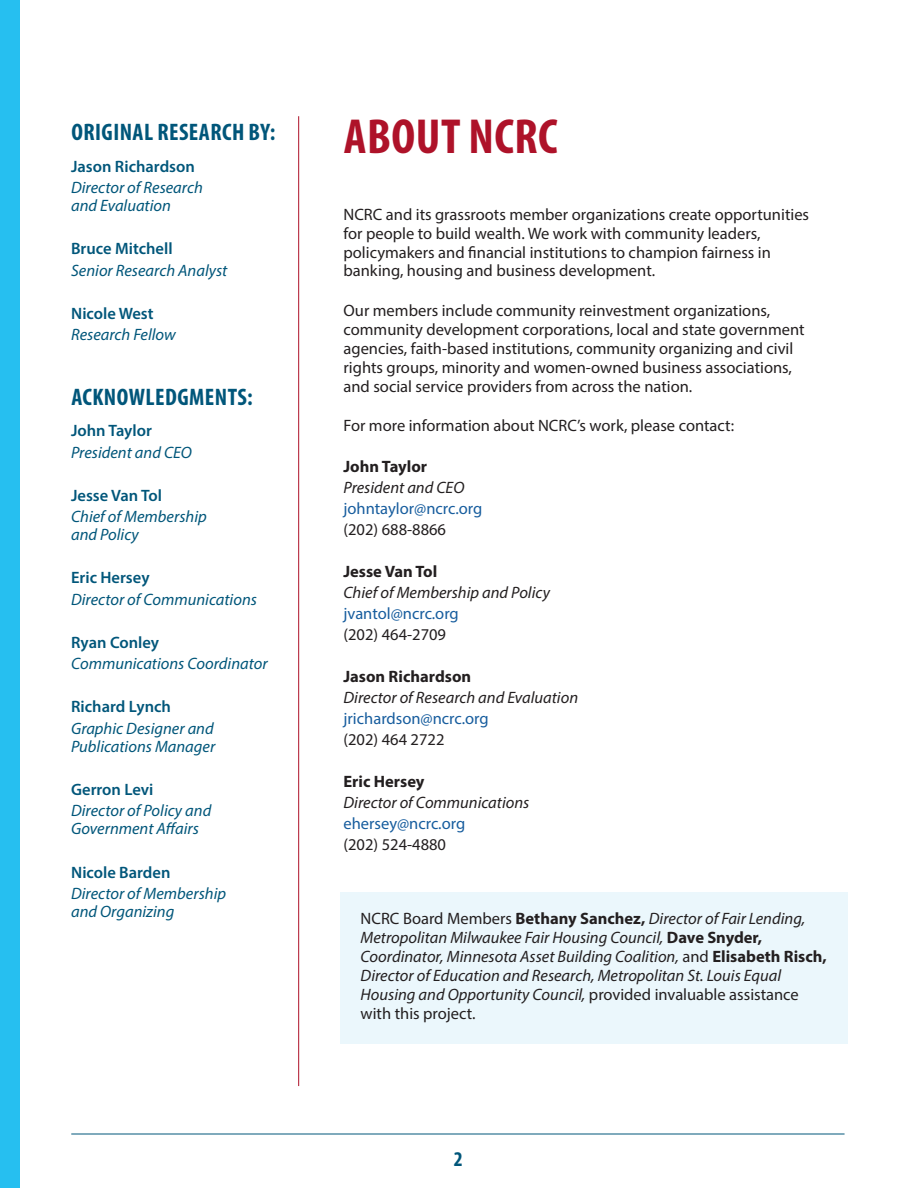
<style>
.page{position:relative;width:918px;height:1188px;background:#fff}
.page>*{position:absolute;margin:0;border:0;box-sizing:border-box;transform-origin:0 0}
.t1{font:700 condensed 49.5px "Myriad Pro";letter-spacing:.01em;color:#ae1229}
.subhead_ital{font:700 condensed 24px "Myriad Pro";letter-spacing:.02em;color:#00567a}
.t2{font:700 condensed 21px "Myriad Pro";color:#00567a}
.NEW_Copy{font:16.5px/19px "Myriad Pro";color:#231f20}
.NEW_Copy-2{font:italic 16.5px/18.9px "Myriad Pro";color:#231f20}
.t3{font:italic 16.5px/18px "Myriad Pro";color:#00567a}
.name_semi{font:600 16.5px "Myriad Pro";color:#00567a}
.t4{font:16.5px "Myriad Pro";color:#175d9e}
.name_semi-2{font:700 16.5px "Myriad Pro";color:#231f20}
.s1{font-style:normal}
.s2{font-weight:700;font-style:normal}
</style>
<div class="page">
<hr style="left:71px;top:1134px;width:774px;height:1px;background:#00567a">
<div style="left:0;top:0;width:19px;height:1188px;background:#26bff0"></div>
<hr style="left:298px;top:116px;width:1px;height:970px;background:#ae1229">
<div style="left:340px;top:892px;width:508px;height:151px;background:#ebf7fc"></div>
<p class="subhead_ital" style="left:71px;top:117px;width:206px">ORIGINAL RESEARCH BY:</p>
<p class="name_semi" style="left:71px;top:156px;width:125px">Jason Richardson</p>
<p class="t3" style="left:71px;top:178px;width:133px">Director of Research and Evaluation</p>
<p class="name_semi" style="left:71px;top:238px;width:103px">Bruce Mitchell</p>
<p class="t3" style="left:71px;top:261px;width:158px">Senior Research Analyst</p>
<p class="name_semi" style="left:71px;top:303px;width:84px">Nicole West</p>
<p class="t3" style="left:71px;top:325px;width:106px">Research Fellow</p>
<p class="subhead_ital" style="left:71px;top:382px;width:183px">ACKNOWLEDGMENTS:</p>
<p class="name_semi" style="left:71px;top:420px;width:82px">John Taylor</p>
<p class="t3" style="left:71px;top:443px;width:122px">President and CEO</p>
<p class="name_semi" style="left:71px;top:485px;width:92px">Jesse Van Tol</p>
<p class="t3" style="left:71px;top:508px;width:137px">Chief of Membership and Policy</p>
<p class="name_semi" style="left:71px;top:567px;width:80px">Eric Hersey</p>
<p class="t3" style="left:71px;top:590px;width:187px">Director of Communications</p>
<p class="name_semi" style="left:71px;top:632px;width:90px">Ryan Conley</p>
<p class="t3" style="left:71px;top:655px;width:198px">Communications Coordinator</p>
<p class="name_semi" style="left:71px;top:696px;width:101px">Richard Lynch</p>
<p class="t3" style="left:71px;top:719px;width:146px">Graphic Designer and<br>Publications Manager</p>
<p class="name_semi" style="left:71px;top:779px;width:84px">Gerron Levi</p>
<p class="t3" style="left:71px;top:802px;width:142px">Director of Policy and<br>Government Affairs</p>
<p class="name_semi" style="left:71px;top:861px;width:101px">Nicole Barden</p>
<p class="t3" style="left:71px;top:884px;width:157px">Director of Membership and Organizing</p>
<p class="t1" style="left:344px;top:106px;width:215px">ABOUT NCRC</p>
<p class="NEW_Copy" style="left:344px;top:204px;width:467px">NCRC and its grassroots member organizations create opportunities for people to build wealth. We work with community leaders, policymakers and financial institutions to champion fairness in banking, housing and business development.</p>
<p class="NEW_Copy" style="left:344px;top:300px;width:463px">Our members include community reinvestment organizations, community development corporations, local and state government agencies, faith-based institutions, community organizing and civil rights groups, minority and women-owned business associations, and social service providers from across the nation.</p>
<p class="NEW_Copy" style="left:344px;top:416px;width:392px">For more information about NCRC’s work, please contact:</p>
<p class="name_semi-2" style="left:344px;top:456px;width:85px">John Taylor</p>
<p class="NEW_Copy-2" style="left:344px;top:478px;width:122px">President and CEO</p>
<p class="t4" style="left:344px;top:498px;width:140px">johntaylor@ncrc.org</p>
<p class="NEW_Copy" style="left:344px;top:520px;width:104px">(202) 688-8866</p>
<p class="name_semi-2" style="left:344px;top:561px;width:95px">Jesse Van Tol</p>
<p class="NEW_Copy-2" style="left:344px;top:583px;width:208px">Chief of Membership and Policy</p>
<p class="t4" style="left:344px;top:603px;width:117px">jvantol@ncrc.org</p>
<p class="NEW_Copy" style="left:344px;top:625px;width:104px">(202) 464-2709</p>
<p class="name_semi-2" style="left:344px;top:666px;width:129px">Jason Richardson</p>
<p class="NEW_Copy-2" style="left:344px;top:688px;width:236px">Director of Research and Evaluation</p>
<p class="t4" style="left:344px;top:708px;width:147px">jrichardson@ncrc.org</p>
<p class="NEW_Copy" style="left:344px;top:730px;width:103px">(202) 464 2722</p>
<p class="name_semi-2" style="left:344px;top:771px;width:83px">Eric Hersey</p>
<p class="NEW_Copy-2" style="left:344px;top:793px;width:187px">Director of Communications</p>
<p class="t4" style="left:344px;top:813px;width:123px">ehersey@ncrc.org</p>
<p class="NEW_Copy" style="left:344px;top:835px;width:104px">(202) 524-4880</p>
<p class="NEW_Copy-2" style="left:361px;top:909px;width:468px"><span class="s1">NCRC Board Members</span> <span class="s2">Bethany Sanchez,</span> Director of Fair Lending, Metropolitan Milwaukee Fair Housing Council, <span class="s2">Dave Snyder, </span>Coordinator, Minnesota Asset Building Coalition, <span class="s1">and</span> <span class="s2">Elisabeth Risch, </span>Director of Education and Research, Metropolitan St. Louis Equal Housing and Opportunity Council, <span class="s1">provided invaluable assistance with this project.</span></p>
<p class="t2" style="left:454px;top:1146px;width:10px">2</p>
</div>
